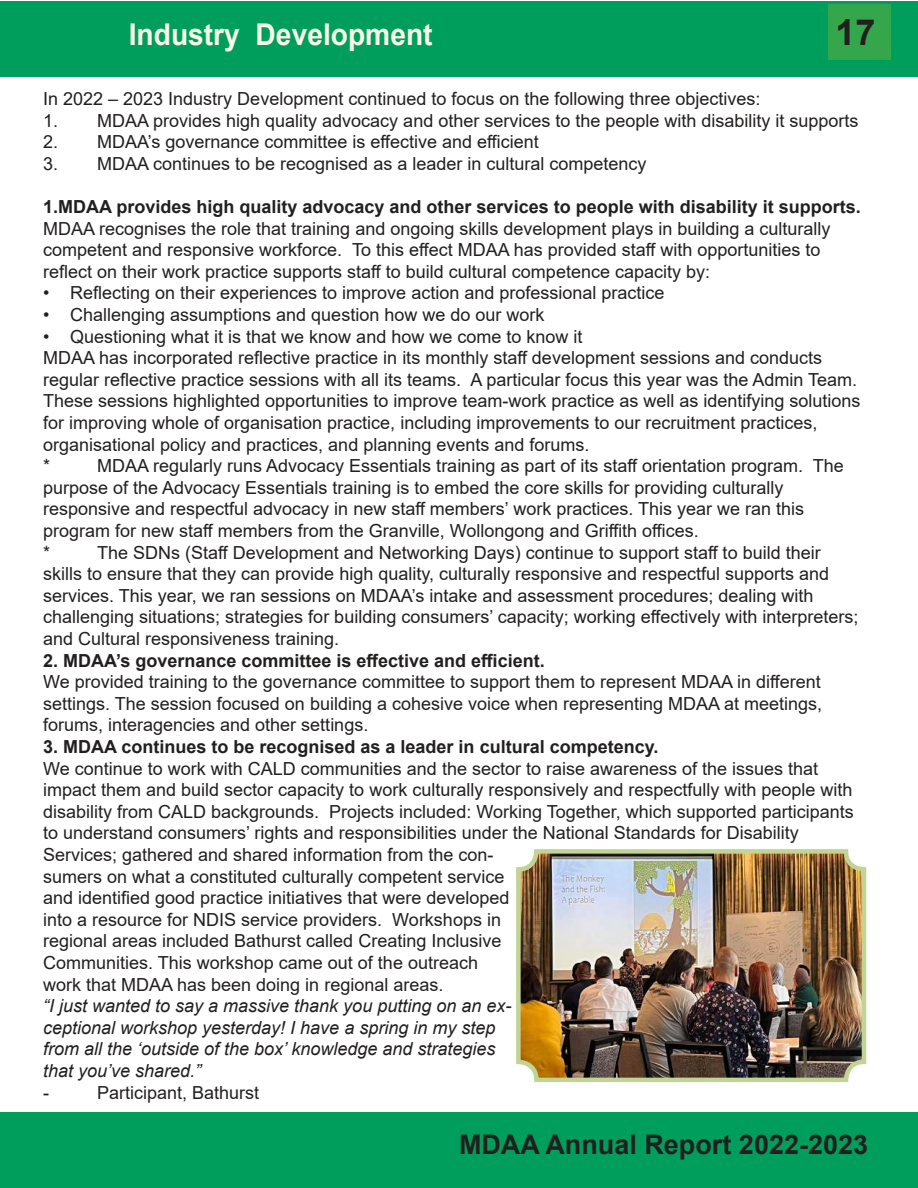
<style>
.page{position:relative;width:918px;height:1188px;background:#fff}
.page>*{position:absolute;margin:0;border:0;box-sizing:border-box;transform-origin:0 0}
.t1{font:700 36px "Arial";color:#221f1f}
.t2{font:700 30px "Arial";color:#f8f8e8;scale:.94 1}
.t3{font:700 27px "Arial";color:#221f1f}
.t4{font:18px/21.6px "Arial";color:#221f1f}
.t5{font:700 18px "Arial";color:#221f1f}
.t6{font:italic 18px/21.6px "Arial";color:#221f1f}
</style>
<div class="page">
<div style="left:0;top:2px;width:918px;height:75px;background:#009e5c"></div>
<div style="left:828px;top:4px;width:63px;height:56px;background:#34a64c"></div>
<div style="left:0;top:1112px;width:918px;height:76px;background:#009e5c"></div>
<img style="left:522px;top:855px;width:338px;height:221px">
<div style="left:516px;top:849px;width:350px;height:233px;border:5px solid #c1d395;border-radius:18px"></div>
<h2 class="t2" style="left:129px;top:23px;width:325px">Industry Development</h2>
<h1 class="t1" style="left:836px;top:17px;width:54px">1717</h1>
<p class="t4" style="left:43px;top:89px;width:719px">In 2022 – 2023 Industry Development continued to focus on the following three objectives:</p>
<p class="t4" style="left:43px;top:111px;width:817px">1. MDAA provides high quality advocacy and other services to the people with disability it supports</p>
<p class="t4" style="left:43px;top:131px;width:497px">2. MDAA’s governance committee is e昀昀ective and e昀케cient</p>
<p class="t4" style="left:43px;top:154px;width:605px">3. MDAA continues to be recognised as a leader in cultural competency</p>
<p class="t5" style="left:43px;top:200px;width:819px">1.MDAA provides high quality advocacy and other services to people with disability it supports.</p>
<p class="t4" style="left:43px;top:219px;width:789px">MDAA recognises the role that training and ongoing skills development plays in building a culturally competent and responsive workforce. To this e昀昀ect MDAA has provided sta昀昀 with opportunities to re昀氀ect on their work practice supports sta昀昀 to build cultural competence capacity by:</p>
<p class="t4" style="left:43px;top:283px;width:623px">• Re昀氀ecting on their experiences to improve action and professional practice</p>
<p class="t4" style="left:43px;top:305px;width:503px">• Challenging assumptions and question how we do our work</p>
<p class="t4" style="left:43px;top:327px;width:819px">• Questioning what it is that we know and how we come to know it<br>MDAA has incorporated re昀氀ective practice in its monthly sta昀昀 development sessions and conducts regular re昀氀ective practice sessions with all its teams. A particular focus this year was the Admin Team.<br>These sessions highlighted opportunities to improve team-work practice as well as identifying solutions for improving whole of organisation practice, including improvements to our recruitment practices, organisational policy and practices, and planning events and forums.<br>*</p>
<p class="t4" style="left:43px;top:455px;width:802px;text-indent:54px">MDAA regularly runs Advocacy Essentials training as part of its sta昀昀 orientation program. The purpose of the Advocacy Essentials training is to embed the core skills for providing culturally responsive and respectful advocacy in new sta昀昀 members’ work practices. This year we ran this program for new sta昀昀 members from the Granville, Wollongong and Gri昀케th o昀케ces.<br>*</p>
<p class="t4" style="left:43px;top:541px;width:817px;text-indent:54px">The SDNs (Sta昀昀 Development and Networking Days) continue to support sta昀昀 to build their skills to ensure that they can provide high quality, culturally responsive and respectful supports and services. This year, we ran sessions on MDAA’s intake and assessment procedures; dealing with challenging situations; strategies for building consumers’ capacity; working e昀昀ectively with interpreters; and Cultural responsiveness training.</p>
<p class="t5" style="left:43px;top:648px;width:503px">2. MDAA’s governance committee is e昀昀ective and e昀케cient.</p>
<p class="t4" style="left:43px;top:671px;width:781px;text-align:justify">We provided training to the governance committee to support them to represent MDAA in di昀昀erent settings. The session focused on building a cohesive voice when representing MDAA at meetings, forums, interagencies and other settings.</p>
<p class="t5" style="left:43px;top:740px;width:617px">3. MDAA continues to be recognised as a leader in cultural competency.</p>
<p class="t4" style="left:43px;top:759px;width:812px">We continue to work with CALD communities and the sector to raise awareness of the issues that impact them and build sector capacity to work culturally responsively and respectfully with people with disability from CALD backgrounds. Projects included: Working Together, which supported participants to understand consumers’ rights and responsibilities under the National Standards for Disability Services; gathered and shared information from the con-<br>sumers on what a constituted culturally competent service<br>and identi昀椀ed good practice initiatives that were developed<br>into a resource for NDIS service providers. Workshops in<br>regional areas included Bathurst called Creating Inclusive<br>Communities. This workshop came out of the outreach<br>work that MDAA has been doing in regional areas.</p>
<p class="t6" style="left:43px;top:997px;width:470px">“I just wanted to say a massive thank you putting on an ex&shy;ceptional workshop yesterday! I have a spring in my step from all the ‘outside of the box’ knowledge and strategies that you’ve shared.”</p>
<p class="t4" style="left:43px;top:1083px;width:7px">-</p>
<p class="t4" style="left:97px;top:1083px;width:164px">Participant, Bathurst</p>
<h3 class="t3" style="left:459px;top:1134px;width:411px">MDAA Annual Report 2022-2023</h3>
</div>
